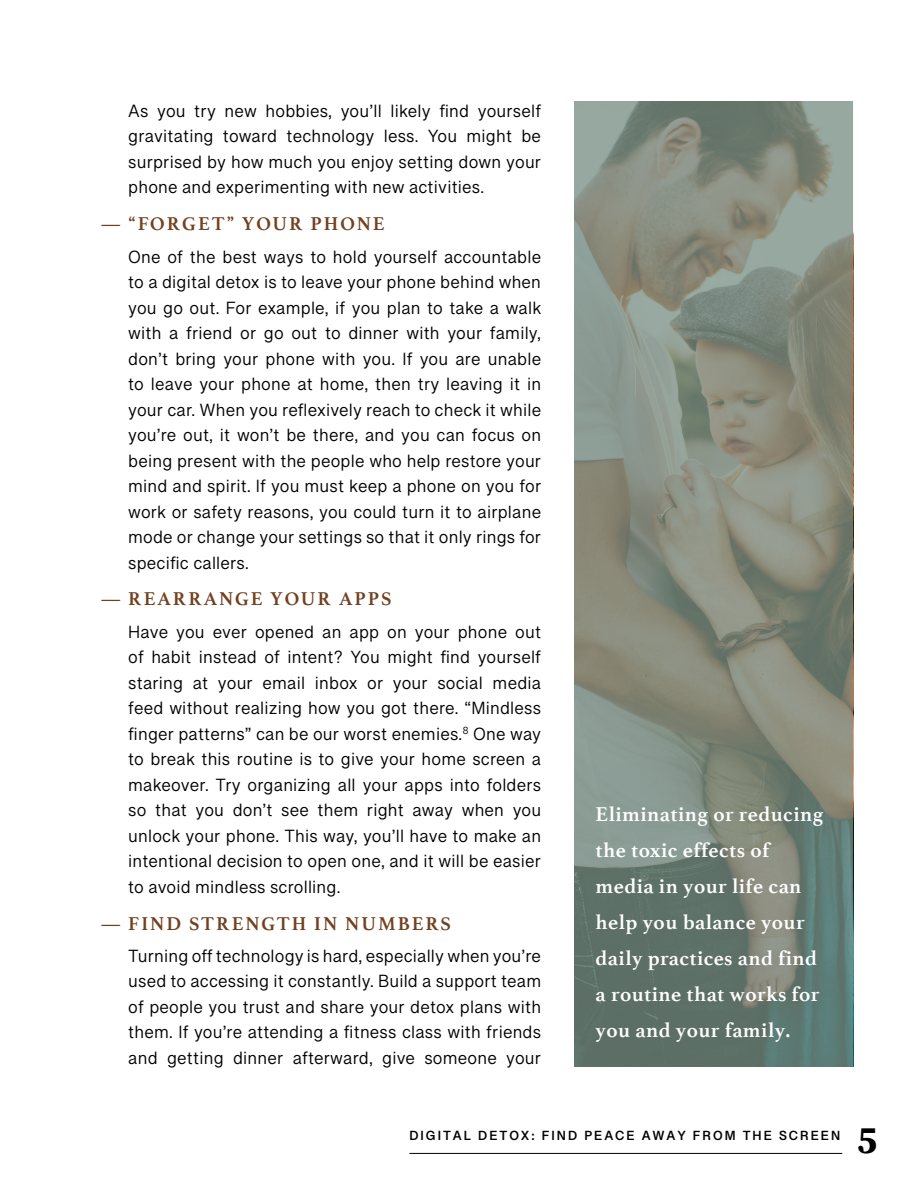
<style>
.page{position:relative;width:918px;height:1188px;background:#fff}
.page>*{position:absolute;margin:0;border:0;box-sizing:border-box;transform-origin:0 0}
.t1{font:700 37.5px "Source Serif Pro";color:#000}
.t2{font:700 21px/36px "Athelas";letter-spacing:.02em;color:#fff}
.t3{font:700 19.5px "Athelas";letter-spacing:.1em;color:#724120}
.t4{font:18px/25.5px "Grantha Sangam MN";letter-spacing:.01em;color:#000;text-align:justify}
.t5{font:700 13.5px "Grantha Sangam MN";letter-spacing:.15em;color:#000}
</style>
<div class="page">
<hr style="left:409px;top:1153px;width:433px;height:1px;background:#000">
<svg style="left:575px;top:101px;width:278px;height:965px;background:#7e887c"></svg>
<p class="t4" style="left:128px;top:98px;width:414px">As you try new hobbies, you’ll likely find yourself gravitating toward technology less. You might be surprised by how much you enjoy setting down your phone and experimenting with new activities.</p>
<p class="t3" style="left:101px;top:208px;width:285px">˩ “FORGET” YOUR PHONE</p>
<p class="t4" style="left:128px;top:244px;width:414px">One of the best ways to hold yourself accountable to a digital detox is to leave your phone behind when you go out. For example, if you plan to take a walk with a friend or go out to dinner with your family, don’t bring your phone with you. If you are unable to leave your phone at home, then try leaving it in your car. When you reflexively reach to check it while you’re out, it won’t be there, and you can focus on being present with the people who help restore your mind and spirit. If you must keep a phone on you for work or safety reasons, you could turn it to airplane mode or change your settings so that it only rings for specific callers.</p>
<p class="t3" style="left:101px;top:583px;width:292px">˩ REARRANGE YOUR APPS</p>
<p class="t4" style="left:128px;top:619px;width:414px">Have you ever opened an app on your phone out of habit instead of intent? You might find yourself staring at your email inbox or your social media feed without realizing how you got there. “Mindless finger patterns” can be our worst enemies.<sup>8</sup> One way to break this routine is to give your home screen a makeover. Try organizing all your apps into folders so that you don’t see them right away when you unlock your phone. This way, you’ll have to make an intentional decision to open one, and it will be easier to avoid mindless scrolling.</p>
<p class="t3" style="left:101px;top:907px;width:351px">˩ FIND STRENGTH IN NUMBERS</p>
<p class="t4" style="left:128px;top:943px;width:414px">Turning off technology is hard, especially when you’re used to accessing it constantly. Build a support team of people you trust and share your detox plans with them. If you’re attending a fitness class with friends and getting dinner afterward, give someone your</p>
<p class="t2" style="left:596px;top:796px;width:229px">Eliminating or reducing the toxic effects of media in your life can help you balance your daily practices and find a routine that works for you and your family.</p>
<p class="t5" style="left:409px;top:1127px;width:432px">DIGITAL DETOX: FIND PEACE AWAY FROM THE SCREEN</p>
<h1 class="t1" style="left:858px;top:1115px;width:21px">5</h1>
</div>
